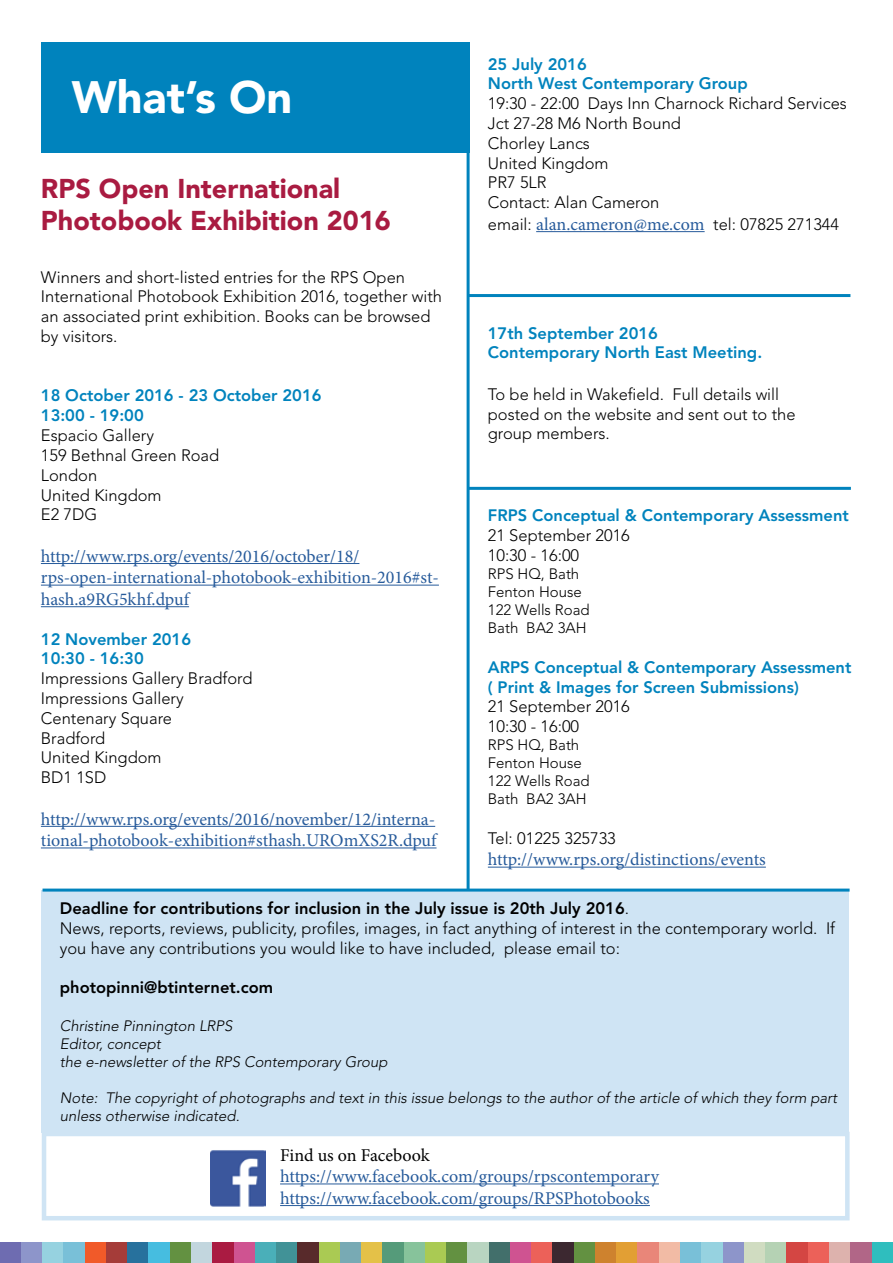
<style>
.page{position:relative;width:893px;height:1263px;background:#fff}
.page>*{position:absolute;margin:0;border:0;box-sizing:border-box;transform-origin:0 0}
.t1{font:900 45px "Avenir LT Std";color:#fff}
.t2{font:900 27px/32.4px "Avenir LT Std";color:#a91b41}
.t3{font:18px/21.6px "Minion Pro";color:#275b9b}
.t4{font:18px "Minion Pro";color:#000}
.t5{font:300 16.5px/19.8px "Avenir LT Std";color:#000}
.t6{font:800 16.5px/19.8px "Avenir LT Std";color:#0083bd}
.t7{font:800 16.5px "Avenir LT Std";color:#000}
.t8{font:italic 300 15px/18px "Avenir LT Std";color:#000}
.t9{font:300 15px/18px "Avenir LT Std";color:#000}
.s1{font-family:"Minion Pro";font-weight:400;font-size:18px;color:#275b9b}
.s2{font-weight:800}
</style>
<div class="page">
<div style="left:41px;top:890px;width:808px;height:242px;background:#cfe4f4"></div>
<div style="left:0;top:1242px;width:21px;height:21px;background:#6e6cb1"></div>
<div style="left:21px;top:1242px;width:22px;height:21px;background:#8d95ca"></div>
<div style="left:43px;top:1242px;width:21px;height:21px;background:#96d2e0"></div>
<div style="left:64px;top:1242px;width:21px;height:21px;background:#79c0d8"></div>
<div style="left:85px;top:1242px;width:21px;height:21px;background:#f15a29"></div>
<div style="left:106px;top:1242px;width:22px;height:21px;background:#a53c39"></div>
<div style="left:128px;top:1242px;width:21px;height:21px;background:#27719d"></div>
<div style="left:149px;top:1242px;width:21px;height:21px;background:#46bde0"></div>
<div style="left:170px;top:1242px;width:21px;height:21px;background:#639141"></div>
<div style="left:191px;top:1242px;width:22px;height:21px;background:#c2d6de"></div>
<div style="left:213px;top:1242px;width:21px;height:21px;background:#aa1b42"></div>
<div style="left:234px;top:1242px;width:21px;height:21px;background:#cf5391"></div>
<div style="left:255px;top:1242px;width:21px;height:21px;background:#4aafb9"></div>
<div style="left:276px;top:1242px;width:22px;height:21px;background:#419297"></div>
<div style="left:298px;top:1242px;width:21px;height:21px;background:#582a2b"></div>
<div style="left:319px;top:1242px;width:21px;height:21px;background:#aaca53"></div>
<div style="left:340px;top:1242px;width:21px;height:21px;background:#78aab4"></div>
<div style="left:361px;top:1242px;width:22px;height:21px;background:#e4c148"></div>
<div style="left:383px;top:1242px;width:21px;height:21px;background:#559b7a"></div>
<div style="left:404px;top:1242px;width:21px;height:21px;background:#87c39b"></div>
<div style="left:425px;top:1242px;width:21px;height:21px;background:#aaca53"></div>
<div style="left:446px;top:1242px;width:22px;height:21px;background:#639141"></div>
<div style="left:468px;top:1242px;width:21px;height:21px;background:#b9d5c1"></div>
<div style="left:489px;top:1242px;width:21px;height:21px;background:#426f6b"></div>
<div style="left:510px;top:1242px;width:21px;height:21px;background:#cf5391"></div>
<div style="left:531px;top:1242px;width:22px;height:21px;background:#ec6159"></div>
<div style="left:553px;top:1242px;width:21px;height:21px;background:#3c2830"></div>
<div style="left:574px;top:1242px;width:21px;height:21px;background:#639141"></div>
<div style="left:595px;top:1242px;width:22px;height:21px;background:#ce822e"></div>
<div style="left:617px;top:1242px;width:21px;height:21px;background:#e29f34"></div>
<div style="left:638px;top:1242px;width:21px;height:21px;background:#e98679"></div>
<div style="left:659px;top:1242px;width:21px;height:21px;background:#f2bba5"></div>
<div style="left:680px;top:1242px;width:22px;height:21px;background:#79c0d8"></div>
<div style="left:702px;top:1242px;width:21px;height:21px;background:#96d2e0"></div>
<div style="left:723px;top:1242px;width:21px;height:21px;background:#8d95ca"></div>
<div style="left:744px;top:1242px;width:21px;height:21px;background:#d0dcc1"></div>
<div style="left:765px;top:1242px;width:22px;height:21px;background:#b5d2b4"></div>
<div style="left:787px;top:1242px;width:21px;height:21px;background:#d44643"></div>
<div style="left:808px;top:1242px;width:21px;height:21px;background:#ec6159"></div>
<div style="left:829px;top:1242px;width:21px;height:21px;background:#ddb2ad"></div>
<div style="left:872px;top:1242px;width:21px;height:21px;background:#2fbebe"></div>
<div style="left:850px;top:1242px;width:22px;height:21px;background:#b16687"></div>
<hr style="left:280px;top:1183px;width:379px;height:1px;background:#275b9b">
<hr style="left:280px;top:1205px;width:370px;height:1px;background:#275b9b">
<div style="left:42px;top:1132px;width:808px;height:88px;border:4px solid #cfe4f4"></div>
<img style="left:211px;top:1150px;width:55px;height:57px">
<hr style="left:41px;top:563px;width:318px;height:1px;background:#275b9b">
<hr style="left:41px;top:585px;width:398px;height:1px;background:#275b9b">
<hr style="left:41px;top:606px;width:148px;height:1px;background:#275b9b">
<hr style="left:41px;top:826px;width:394px;height:1px;background:#275b9b">
<hr style="left:41px;top:847px;width:395px;height:1px;background:#275b9b">
<hr style="left:467px;top:43px;width:3px;height:847px;background:#0083bd">
<hr style="left:488px;top:867px;width:278px;height:1px;background:#275b9b">
<hr style="left:536px;top:231px;width:169px;height:1px;background:#275b9b">
<hr style="left:43px;top:888px;width:807px;height:3px;background:#0083bd">
<div style="left:41px;top:43px;width:429px;height:110px;background:#0083bd"></div>
<hr style="left:468px;top:294px;width:382px;height:3px;background:#0083bd">
<hr style="left:468px;top:487px;width:383px;height:3px;background:#0083bd">
<h1 class="t1" style="left:72px;top:70px;width:222px">What’s On</h1>
<h2 class="t2" style="left:41px;top:172px;width:351px">RPS Open International<br>Photobook Exhibition 2016</h2>
<p class="t5" style="left:41px;top:267px;width:403px">Winners and short-listed entries for the RPS Open International Photobook Exhibition 2016, together with an associated print exhibition. Books can be browsed by visitors.</p>
<p class="t6" style="left:41px;top:386px;width:282px">18 October 2016 - 23 October 2016<br>13:00 - 19:00</p>
<p class="t5" style="left:41px;top:426px;width:180px">Espacio Gallery<br>159 Bethnal Green Road<br>London<br>United Kingdom<br>E2 7DG</p>
<p class="t3" style="left:41px;top:545px;width:400px">http://www.rps.org/events/2016/october/18/ rps-open-international-photobook-exhibition-2016#st&shy;hash.a9RG5khf.dpuf</p>
<p class="t6" style="left:41px;top:629px;width:152px">12 November 2016<br>10:30 - 16:30</p>
<p class="t5" style="left:41px;top:669px;width:213px">Impressions Gallery Bradford<br>Impressions Gallery<br>Centenary Square<br>Bradford<br>United Kingdom<br>BD1 1SD</p>
<p class="t3" style="left:41px;top:808px;width:397px">http://www.rps.org/events/2016/november/12/interna&shy;tional-photobook-exhibition#sthash.UROmXS2R.dpuf</p>
<p class="t6" style="left:488px;top:54px;width:261px">25 July 2016<br>North West Contemporary Group</p>
<p class="t5" style="left:488px;top:94px;width:361px">19:30 - 22:00 Days Inn Charnock Richard Services<br>Jct 27-28 M6 North Bound<br>Chorley Lancs<br>United Kingdom<br>PR7 5LR<br>Contact: Alan Cameron</p>
<p class="t5" style="left:488px;top:214px;width:353px">email: <span class="s1">alan.cameron@me.com</span> tel: 07825 271344</p>
<p class="t6" style="left:488px;top:323px;width:276px">17th September 2016<br>Contemporary North East Meeting.</p>
<p class="t5" style="left:488px;top:384px;width:309px">To be held in Wakefield. Full details will posted on the website and sent out to the group members.</p>
<p class="t6" style="left:488px;top:506px;width:363px">FRPS Conceptual &amp; Contemporary Assessment</p>
<p class="t5" style="left:488px;top:526px;width:143px">21 September 2016<br>10:30 - 16:00</p>
<p class="t9" style="left:488px;top:565px;width:103px">RPS HQ, Bath<br>Fenton House<br>122 Wells Road<br>Bath BA2 3AH</p>
<p class="t6" style="left:488px;top:657px;width:365px">ARPS Conceptual &amp; Contemporary Assessment ( Print &amp; Images for Screen Submissions)</p>
<p class="t5" style="left:488px;top:697px;width:143px">21 September 2016<br>10:30 - 16:00</p>
<p class="t9" style="left:488px;top:736px;width:103px">RPS HQ, Bath<br>Fenton House<br>122 Wells Road<br>Bath BA2 3AH</p>
<p class="t5" style="left:488px;top:828px;width:130px">Tel: 01225 325733</p>
<p class="t3" style="left:488px;top:849px;width:280px">http://www.rps.org/distinctions/events</p>
<p class="t5" style="left:60px;top:899px;width:777px"><span class="s2">Deadline for contributions for inclusion in the July issue is 20th July 2016</span>.<br>News, reports, reviews, publicity, profiles, images, in fact anything of interest in the contemporary world. If you have any contributions you would like to have included, please email to:</p>
<p class="t7" style="left:60px;top:978px;width:215px">photopinni@btinternet.com</p>
<p class="t8" style="left:60px;top:1017px;width:329px">Christine Pinnington LRPS<br>Editor, concept<br>the e-newsletter of the RPS Contemporary Group</p>
<p class="t8" style="left:60px;top:1089px;width:779px">Note: The copyright of photographs and text in this issue belongs to the author of the article of which they form part unless otherwise indicated.</p>
<p class="t4" style="left:280px;top:1143px;width:151px">Find us on Facebook</p>
<p class="t3" style="left:280px;top:1166px;width:380px">https://www.facebook.com/groups/rpscontemporary https://www.facebook.com/groups/RPSPhotobooks</p>
</div>
